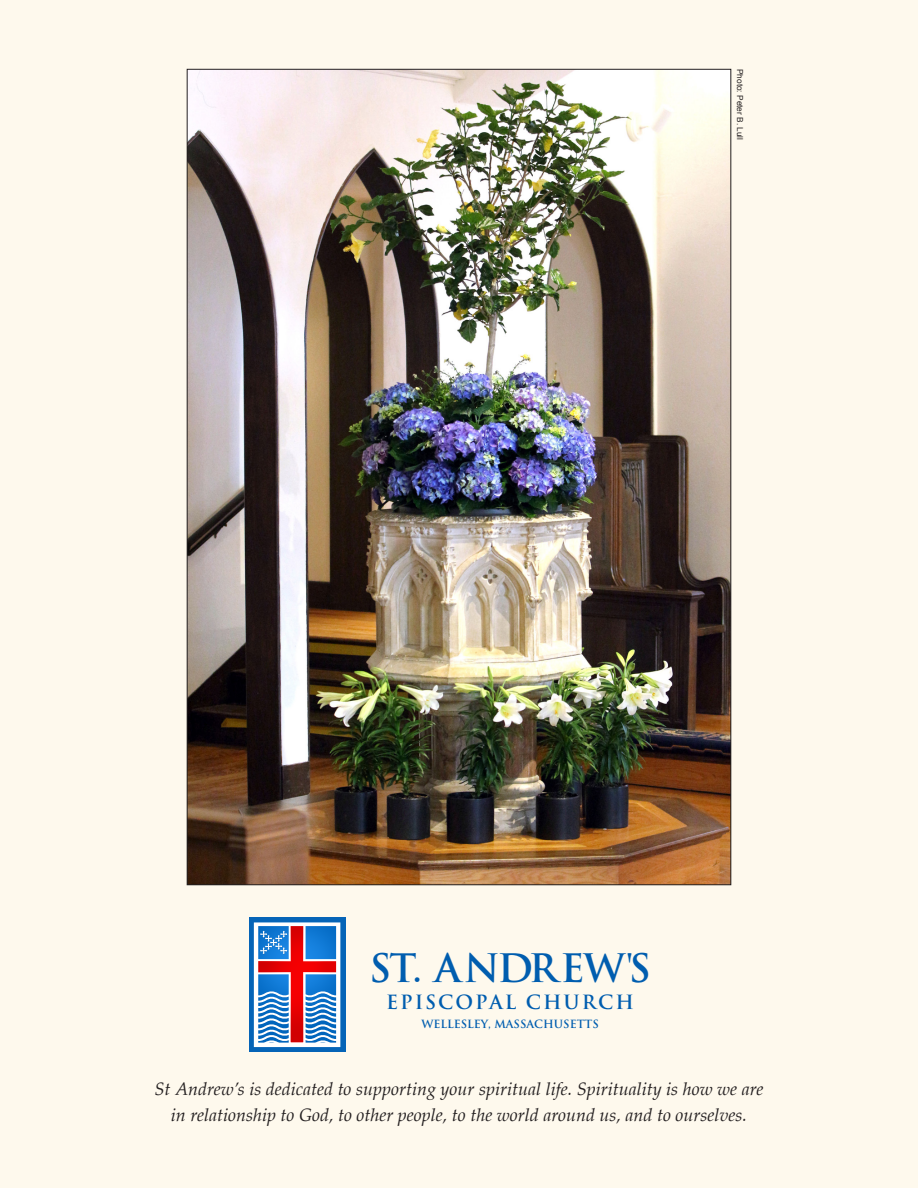
<style>
.page{position:relative;width:918px;height:1188px;background:#fef9ed}
.page>*{position:absolute;margin:0;border:0;box-sizing:border-box;transform-origin:0 0}
.t1{font:700 38.25px "Trajan Pro";letter-spacing:-.04em;color:#005daf}
.t2{font:700 19.05px "Trajan Pro";letter-spacing:.1em;color:#005daf}
.t3{font:italic 18px/25.5px "Palatino";color:#231f20;text-align:center}
.t4{font:700 11.1px "Trajan Pro";color:#005daf}
.PhotoCredit{font:8.25px "Arial";color:#231f20}
</style>
<div class="page">
<svg style="left:249px;top:917px;width:96px;height:135px;background:#0c68b9"></svg>
<svg style="left:254px;top:922px;width:86px;height:125px;background:#8a8ab4"></svg>
<img style="left:189px;top:71px;width:540px;height:812px">
<p class="PhotoCredit" style="left:746px;top:69px;width:73px;rotate:90deg">Photo: Peter B. Lull</p>
<p class="t1" style="left:369px;top:944px;width:283px">ST. ANDREW'S</p>
<p class="t2" style="left:386px;top:990px;width:249px">EPISCOPAL CHURCH</p>
<p class="t4" style="left:421px;top:1017px;width:179px">WELLESLEY, MASSACHUSETTS</p>
<p class="t3" style="left:155px;top:1076px;width:610px">St Andrew’s is dedicated to supporting your spiritual life. Spirituality is how we are in relationship to God, to other people, to the world around us, and to ourselves.</p>
</div>
